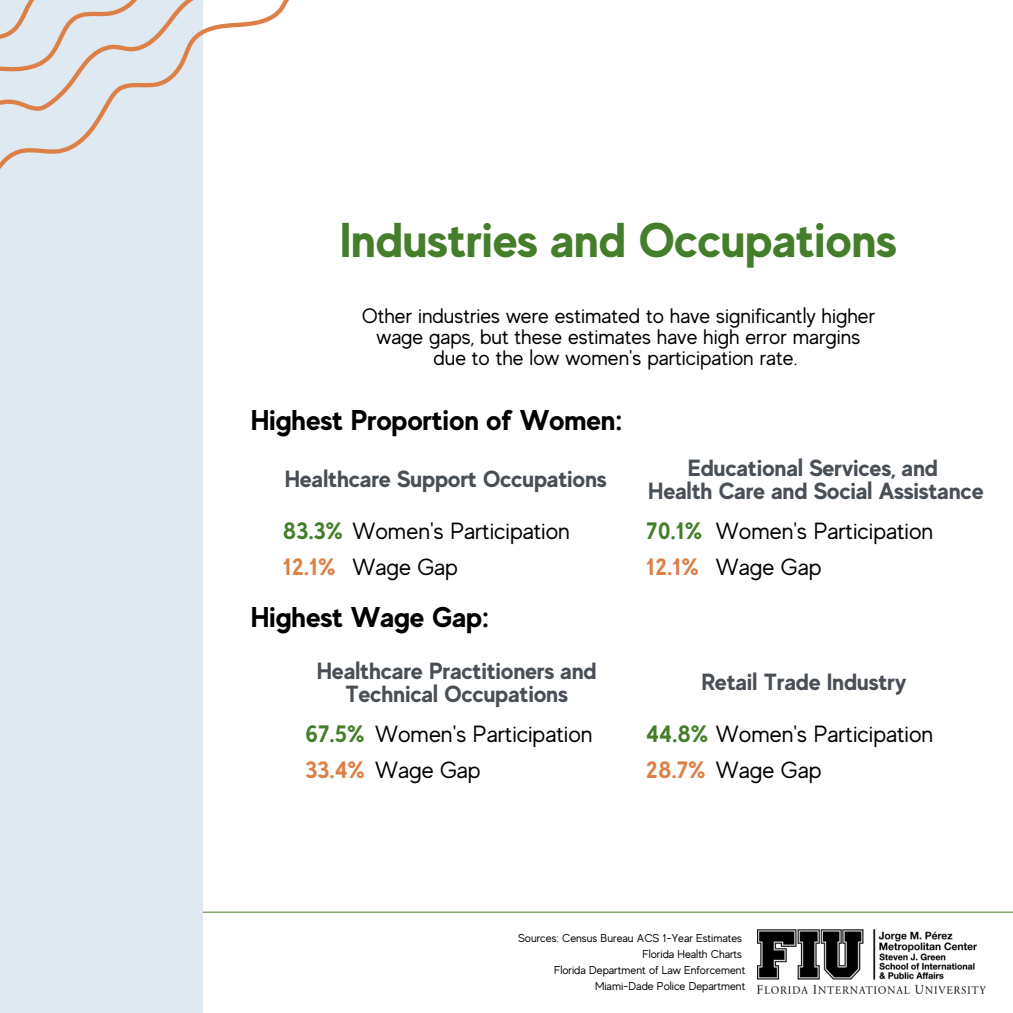
<style>
.page{position:relative;width:1013px;height:1013px;background:#fff}
.page>*{position:absolute;margin:0;border:0;box-sizing:border-box;transform-origin:0 0}
.t1{font:700 48.75px "MADE Evolve Sans";color:#457e2b}
.t2{font:700 28.5px "MADE Evolve Sans";color:#000}
.t3{font:700 23.75px "MADE Evolve Sans";color:#457e2b}
.t4{font:700 23.75px "MADE Evolve Sans";color:#dd8047}
.t5{font:700 23.38px/23.4px "MADE Evolve Sans";color:#494f56;text-align:center}
.t6{font:23.38px/35.6px "MADE Evolve Sans";color:#000}
.t7{font:21px/20.9px "MADE Evolve Sans";color:#000;text-align:center}
.t8{font:11.5px/16px "MADE Evolve Sans";color:#000;text-align:right}
.s1{font-weight:700;font-size:23.75px;color:#457e2b}
.s2{font-weight:700;font-size:23.75px;color:#dd8047}
</style>
<div class="page">
<div style="left:0;top:0;width:203px;height:1012px;background:#dfe9f1"></div>
<img style="left:757px;top:929px;width:228px;height:64px">
<hr style="left:203px;top:911px;width:809px;height:1px;background:#457e2b">
<svg style="left:0;top:0;width:289px;height:169px"></svg>
<h1 class="t1" style="left:340px;top:211px;width:559px">Industries and Occupations</h1>
<p class="t7" style="left:362px;top:305px;width:515px">Other industries were estimated to have significantly higher wage gaps, but these estimates have high error margins due to the low women's participation rate.</p>
<p class="t2" style="left:251px;top:403px;width:374px">Highest Proportion of Women:</p>
<p class="t5" style="left:285px;top:467px;width:323px">Healthcare Support Occupations</p>
<p class="t6" style="left:352px;top:513px;width:219px;text-indent:-70px"><span class="s1">83.3%</span> Women's Participation<br>Wage Gap</p>
<p class="t4" style="left:283px;top:552px;width:54px">12.1%</p>
<p class="t2" style="left:251px;top:600px;width:241px">Highest Wage Gap:</p>
<p class="t5" style="left:317px;top:658px;width:281px">Healthcare Practitioners and<br>Technical Occupations</p>
<p class="t3" style="left:305px;top:719px;width:60px">67.5%</p>
<p class="t6" style="left:305px;top:716px;width:289px;text-indent:70px">Women's Participation<br><span class="s2">33.4%</span> Wage Gap</p>
<p class="t5" style="left:648px;top:456px;width:337px">Educational Services, and<br>Health Care and Social Assistance</p>
<p class="t6" style="left:716px;top:513px;width:219px">Women's Participation<br>Wage Gap</p>
<p class="t3" style="left:646px;top:516px;width:58px">70.1%</p>
<p class="t4" style="left:646px;top:552px;width:54px">12.1%</p>
<p class="t5" style="left:701px;top:670px;width:206px">Retail Trade Industry</p>
<p class="t6" style="left:646px;top:716px;width:289px"><span class="s1">44.8%</span> Women's Participation<br><span class="s2">28.7%</span> Wage Gap</p>
<p class="t8" style="left:518px;top:930px;width:229px">Sources: Census Bureau ACS 1-Year Estimates Florida Health Charts<br>Florida Department of Law Enforcement Miami-Dade Police Department</p>
</div>
